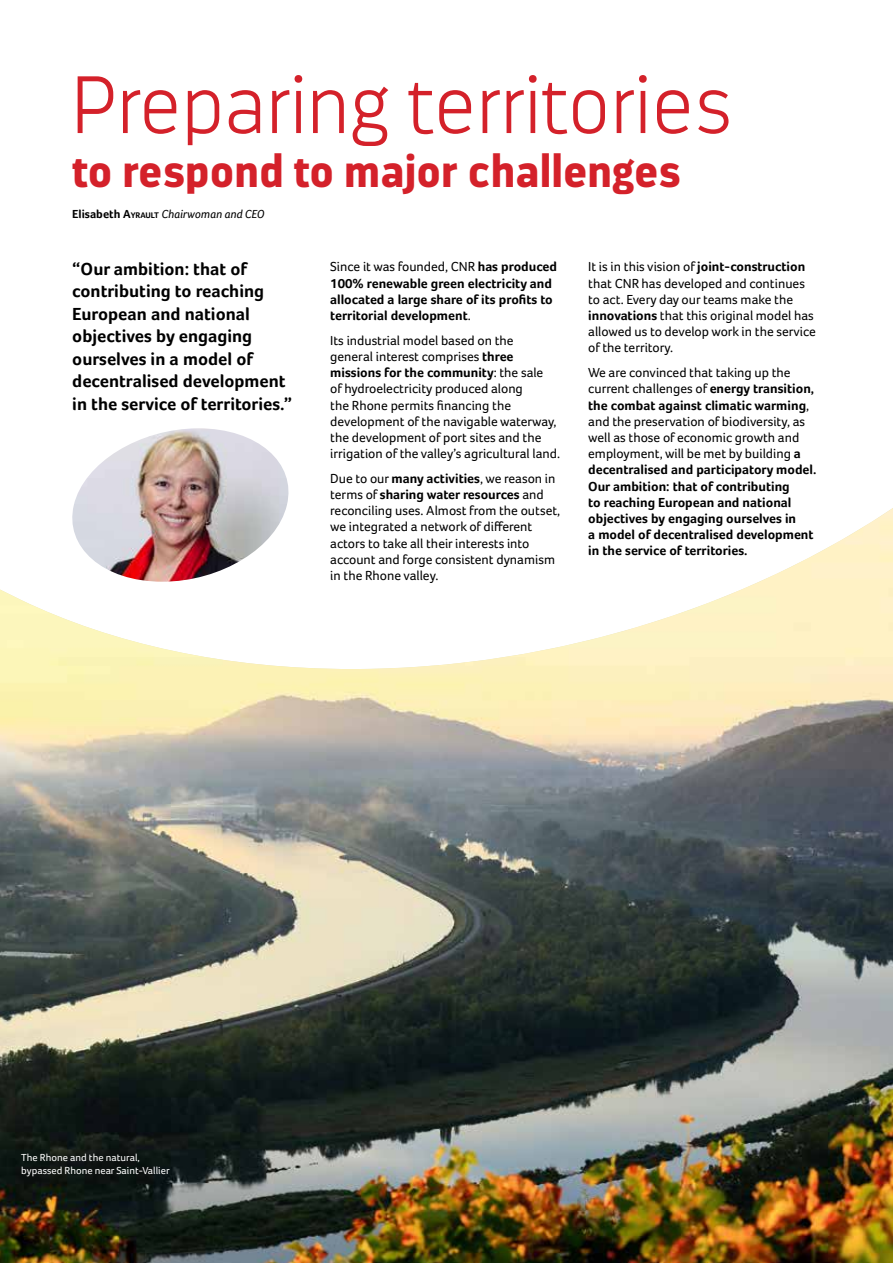
<style>
.page{position:relative;width:893px;height:1263px;background:#fff}
.page>*{position:absolute;margin:0;border:0;box-sizing:border-box;transform-origin:0 0}
.t1{font:200 81px "Darwin";color:#d4212a}
.t2{font:900 45px "Darwin";color:#d4212a}
.t3{font:700 18px/22.5px "Foco";color:#000}
.t4{font:13.5px/16.2px "Foco";color:#000}
.t5{font:700 13.5px/16.2px "Foco";color:#000}
.t6{font:italic 12px "Foco";color:#000}
.t7{font:10.5px/12.6px "Foco";color:#fff}
.s1{font-weight:700;font-style:normal}
.s2{font-weight:700;font-style:normal;font-size:8.4px}
.s3{font-weight:400}
.s4{font-weight:700}
</style>
<div class="page">
<img style="left:0;top:508px;width:893px;height:755px">
<img style="left:71px;top:428px;width:219px;height:154px">
<h1 class="t1" style="left:72px;top:58px;width:661px">Preparing territories</h1>
<h2 class="t2" style="left:72px;top:143px;width:610px">to respond to major challenges</h2>
<p class="t6" style="left:72px;top:207px;width:194px"><span class="s1">Elisabeth</span> <span class="s1">A</span><span class="s2">YRAULT</span> Chairwoman and CEO</p>
<h3 class="t3" style="left:72px;top:257px;width:221px">“Our ambition: that of contributing to reaching<br>European and national objectives by engaging ourselves in a model of decentralised development in the service of territories.”</h3>
<p class="t5" style="left:330px;top:259px;width:228px"><span class="s3">Since it was founded, CNR</span> has produced 100% renewable green electricity and allocated a large share of its profits to territorial development<span class="s3">.</span></p>
<p class="t4" style="left:330px;top:332px;width:231px">Its industrial model based on the<br>general interest comprises <span class="s4">three missions for the community</span>: the sale<br>of hydroelectricity produced along<br>the Rhone permits financing the development of the navigable waterway, the development of port sites and the irrigation of the valley’s agricultural land.</p>
<p class="t4" style="left:330px;top:470px;width:231px">Due to our <span class="s4">many activities</span>, we reason in terms of <span class="s4">sharing water resources</span> and reconciling uses. Almost from the outset, we integrated a network of different actors to take all their interests into account and forge consistent dynamism in the Rhone valley.</p>
<p class="t4" style="left:588px;top:259px;width:229px">It is in this vision of <span class="s4">joint-construction </span>that CNR has developed and continues to act. Every day our teams make the <span class="s4">innovations</span> that this original model has allowed us to develop work in the service of the territory.</p>
<p class="t5" style="left:588px;top:364px;width:230px"><span class="s3">We are convinced that taking up the current challenges of</span> energy transition, the combat against climatic warming<span class="s3">, and the preservation of biodiversity, as well as those of economic growth and employment, will be met by building</span> a decentralised and participatory model.<br>Our ambition: that of contributing<br>to reaching European and national objectives by engaging ourselves in<br>a model of decentralised development in the service of territories.</p>
<p class="t7" style="left:21px;top:1151px;width:150px">The Rhone and the natural, bypassed Rhone near Saint-Vallier</p>
</div>
